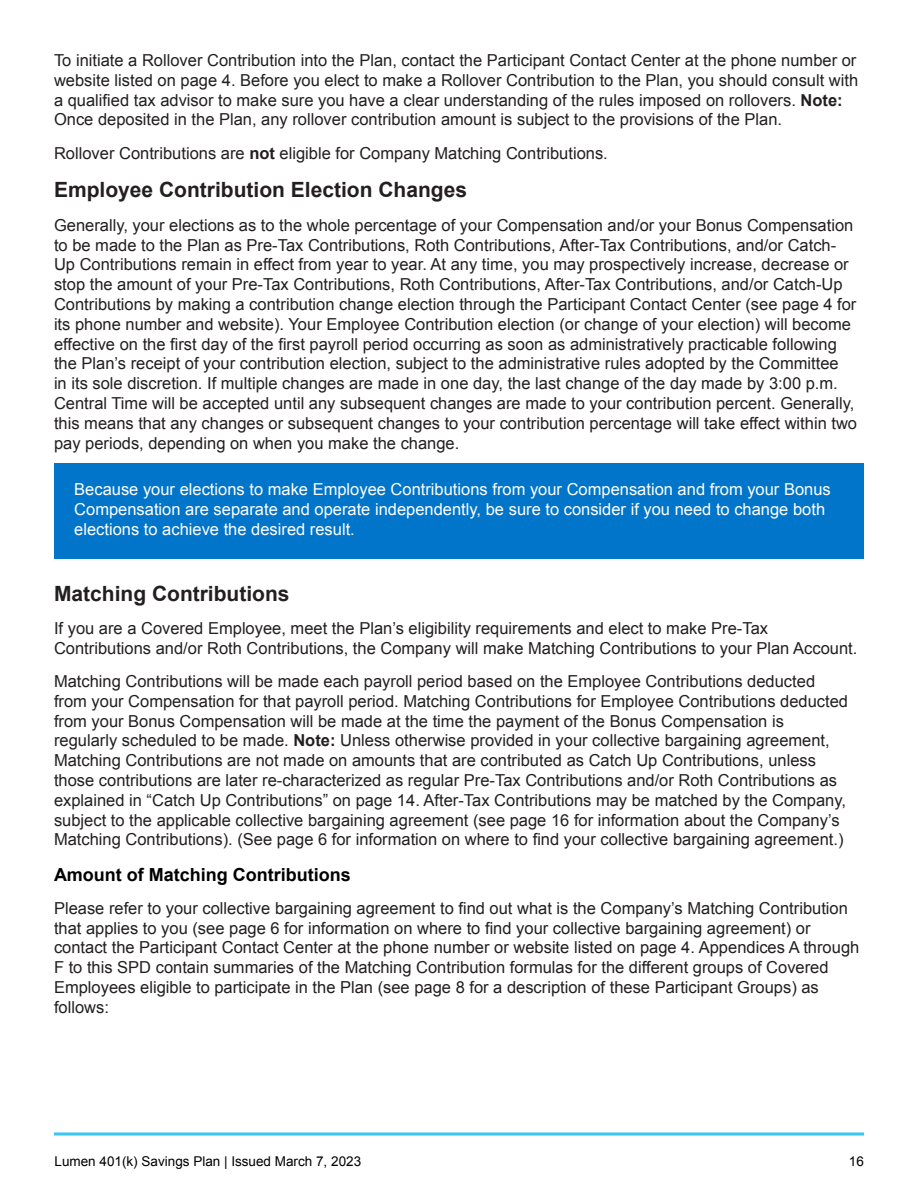
<style>
.page{position:relative;width:918px;height:1188px;background:#fff}
.page>*{position:absolute;margin:0;border:0;box-sizing:border-box;transform-origin:0 0}
.SPD_2021_H3{font:700 21px "Arial";color:#231f20}
.SPD_2021_H4{font:700 18px "Arial";color:#000}
.SPD_2021_BodyCopy{font:16.5px/19.8px "Arial";color:#231f20}
.SPD_2021_Body_Callou{font:16.5px/19.8px "Arial";color:#fff}
.t1{font:13.5px "Arial";color:#000}
.s1{font-weight:700}
</style>
<div class="page">
<svg style="left:54px;top:1132px;width:810px;height:4px;background:#69d4f6"></svg>
<div style="left:54px;top:463px;width:810px;height:96px;background:#0075c9"></div>
<p class="SPD_2021_BodyCopy" style="left:54px;top:50px;width:806px">To initiate a Rollover Contribution into the Plan, contact the Participant Contact Center at the phone number or website listed on page 4. Before you elect to make a Rollover Contribution to the Plan, you should consult with a qualified tax advisor to make sure you have a clear understanding of the rules imposed on rollovers. <span class="s1">Note:<br></span>Once deposited in the Plan, any rollover contribution amount is subject to the provisions of the Plan.</p>
<p class="SPD_2021_BodyCopy" style="left:54px;top:143px;width:552px">Rollover Contributions are <span class="s1">not</span> eligible for Company Matching Contributions.</p>
<p class="SPD_2021_H3" style="left:54px;top:176px;width:415px">Employee Contribution Election Changes</p>
<p class="SPD_2021_BodyCopy" style="left:54px;top:215px;width:805px">Generally, your elections as to the whole percentage of your Compensation and/or your Bonus Compensation to be made to the Plan as Pre-Tax Contributions, Roth Contributions, After-Tax Contributions, and/or Catch-Up Contributions remain in effect from year to year. At any time, you may prospectively increase, decrease or stop the amount of your Pre-Tax Contributions, Roth Contributions, After-Tax Contributions, and/or Catch-Up Contributions by making a contribution change election through the Participant Contact Center (see page 4 for its phone number and website). Your Employee Contribution election (or change of your election) will become effective on the first day of the first payroll period occurring as soon as administratively practicable following the Plan’s receipt of your contribution election, subject to the administrative rules adopted by the Committee<br>in its sole discretion. If multiple changes are made in one day, the last change of the day made by 3:00 p. m.<br>Central Time will be accepted until any subsequent changes are made to your contribution percent. Generally, this means that any changes or subsequent changes to your contribution percentage will take effect within two pay periods, depending on when you make the change.</p>
<p class="SPD_2021_Body_Callou" style="left:74px;top:480px;width:758px">Because your elections to make Employee Contributions from your Compensation and from your Bonus<br>Compensation are separate and operate independently, be sure to consider if you need to change both elections to achieve the desired result.</p>
<p class="SPD_2021_H3" style="left:54px;top:579px;width:237px">Matching Contributions</p>
<p class="SPD_2021_BodyCopy" style="left:54px;top:618px;width:802px">If you are a Covered Employee, meet the Plan’s eligibility requirements and elect to make Pre-Tax<br>Contributions and/or Roth Contributions, the Company will make Matching Contributions to your Plan Account.</p>
<p class="SPD_2021_BodyCopy" style="left:54px;top:671px;width:796px">Matching Contributions will be made each payroll period based on the Employee Contributions deducted from your Compensation for that payroll period. Matching Contributions for Employee Contributions deducted from your Bonus Compensation will be made at the time the payment of the Bonus Compensation is regularly scheduled to be made. <span class="s1">Note:</span> Unless otherwise provided in your collective bargaining agreement, Matching Contributions are not made on amounts that are contributed as Catch Up Contributions, unless those contributions are later re-characterized as regular Pre-Tax Contributions and/or Roth Contributions as explained in “Catch Up Contributions” on page 14. After-Tax Contributions may be matched by the Company, subject to the applicable collective bargaining agreement (see page 16 for information about the Company’s Matching Contributions). (See page 6 for information on where to find your collective bargaining agreement.)</p>
<p class="SPD_2021_H4" style="left:54px;top:862px;width:298px">Amount of Matching Contributions</p>
<p class="SPD_2021_BodyCopy" style="left:54px;top:898px;width:807px">Please refer to your collective bargaining agreement to find out what is the Company’s Matching Contribution that applies to you (see page 6 for information on where to find your collective bargaining agreement) or contact the Participant Contact Center at the phone number or website listed on page 4. Appendices A through F to this SPD contain summaries of the Matching Contribution formulas for the different groups of Covered Employees eligible to participate in the Plan (see page 8 for a description of these Participant Groups) as follows:</p>
<p class="t1" style="left:55px;top:1153px;width:308px">Lumen 401(k) Savings Plan | Issued March 7, 2023</p>
<p class="t1" style="left:849px;top:1152px;width:17px">16</p>
</div>
